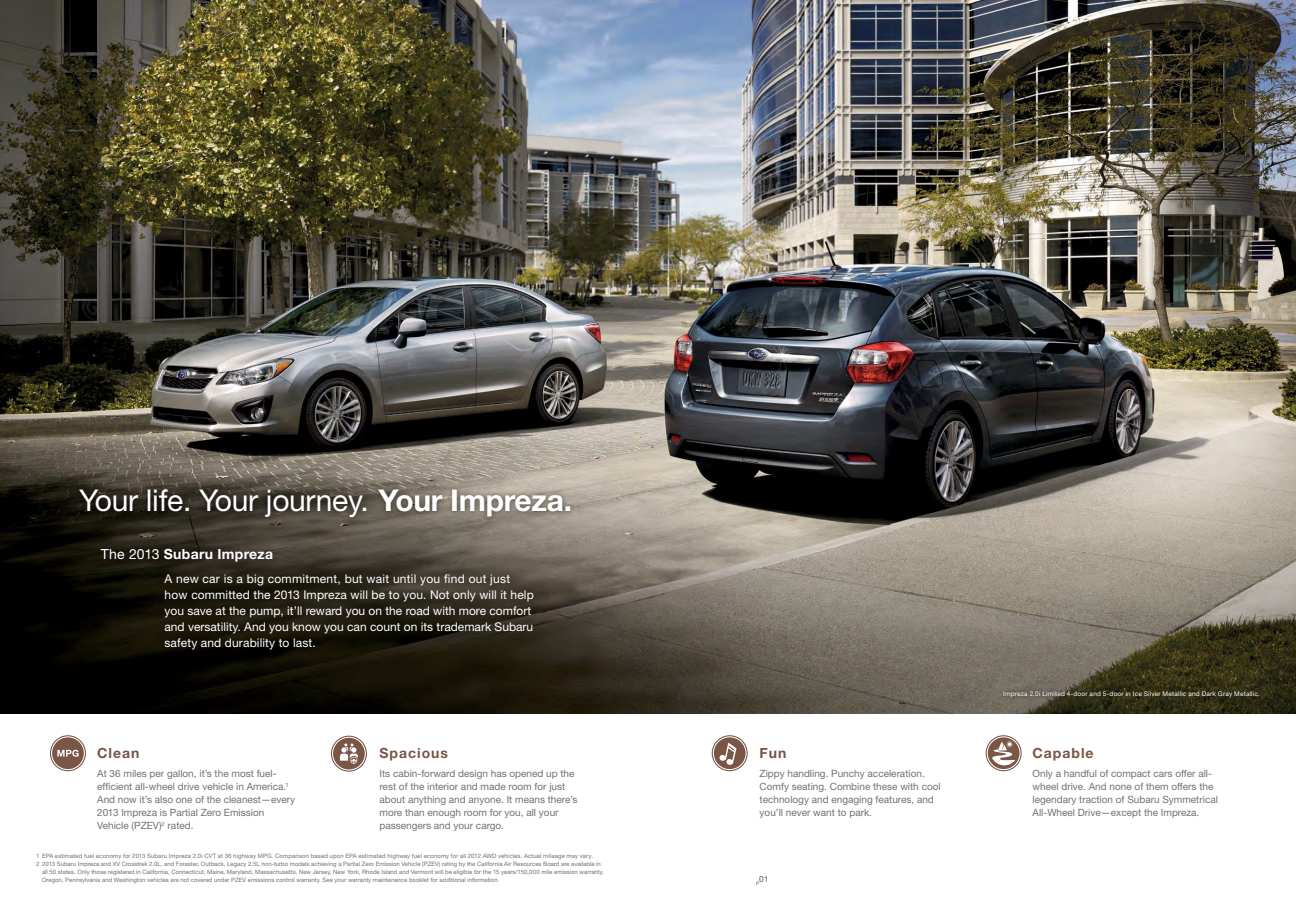
<style>
.page{position:relative;width:1296px;height:900px;background:#fff}
.page>*{position:absolute;margin:0;border:0;box-sizing:border-box;transform-origin:0 0}
.Headlines_bold{font:30px "Helvetica Neue LT Pro";letter-spacing:-.01em;color:#fff}
.FC_Bar{font:700 14px "Helvetica Neue LT Pro";letter-spacing:.02em;color:#fff}
.Feature{font:700 14px "Helvetica Neue LT Pro";letter-spacing:.07em;color:#795646}
.Feature-2{font:700 14px "Helvetica Neue LT Pro";letter-spacing:.07em;color:#795545}
.Model_Intro_body{font:12px/16px "Helvetica Neue LT Pro";letter-spacing:.01em;color:#fff}
.Feature-3{font:10px/13px "Helvetica Neue LT Pro";color:#717073}
.t1{font:8.5px "Helvetica Neue LT Pro";color:#4d4d4f}
.t2{font:6.5px "Helvetica Neue LT Pro";letter-spacing:.03em;color:#fff}
.Footnote_safety{font:6px/8px "Helvetica Neue LT Pro";color:#717073}
.Footnote_safety-2{font:6px "Helvetica Neue LT Pro";letter-spacing:.02em;color:#717073}
.s1{font-weight:700}
.s2{font-weight:400}
</style>
<div class="page">
<img style="left:0;top:0;width:1296px;height:714px">
<svg style="left:50px;top:735px;width:36px;height:36px"></svg>
<svg style="left:986px;top:735px;width:36px;height:36px"></svg>
<svg style="left:712px;top:735px;width:36px;height:36px"></svg>
<svg style="left:331px;top:736px;width:36px;height:36px"></svg>
<div style="left:156px;top:566px;width:387px;height:92px;background:#000;opacity:.55"></div>
<div style="left:93px;top:540px;width:189px;height:31px;background:#000;opacity:.55"></div>
<div style="left:70px;top:480px;width:306px;height:47px;background:#000;opacity:.55"></div>
<div style="left:373px;top:485px;width:203px;height:37px;background:#000;opacity:.5"></div>
<div style="left:999px;top:686px;width:265px;height:16px;background:#000;opacity:.25"></div>
<p class="Headlines_bold" style="left:79px;top:482px;width:494px">Your life. Your journey. <span class="s1">Your Impreza.</span></p>
<p class="FC_Bar" style="left:101px;top:546px;width:174px"><span class="s2">The 2013</span> Subaru Impreza</p>
<p class="Model_Intro_body" style="left:165px;top:571px;width:371px">A new car is a big commitment, but wait until you find out just how committed the 2013 Impreza will be to you. Not only will it help you save at the pump, it’ll reward you on the road with more comfort and versatility. And you know you can count on its trademark Subaru safety and durability to last.</p>
<p class="Feature" style="left:97px;top:744px;width:44px">Clean</p>
<p class="Feature-3" style="left:97px;top:767px;width:199px">At 36 miles per gallon, it’s the most fuel&shy;efficient all-wheel drive vehicle in America.<sup>1<br></sup>And now it’s also one of the cleanest—every 2013 Impreza is Partial Zero Emission Vehicle (PZEV)<sup>2</sup> rated.</p>
<p class="Feature" style="left:379px;top:744px;width:70px">Spacious</p>
<p class="Feature-3" style="left:379px;top:767px;width:199px">Its cabin-forward design has opened up the rest of the interior and made room for just about anything and anyone. It means there’s more than enough room for you, all your passengers and your cargo.</p>
<p class="Footnote_safety-2" style="left:36px;top:852px;width:559px">1 EPA estimated fuel economy for 2013 Subaru Impreza 2.0i CVT at 36 highway MPG. Comparison based upon EPA estimated highway fuel economy for all 2012 AWD vehicles. Actual mileage may vary.</p>
<p class="Footnote_safety" style="left:42px;top:860px;width:564px;text-indent:-6px">2 2013 Subaru Impreza and XV Crosstrek 2.0L, and Forester, Outback, Legacy 2.5L non-turbo models achieving a Partial Zero Emission Vehicle (PZEV) rating by the California Air Resources Board are available in all 50 states. Only those registered in California, Connecticut, Maine, Maryland, Massachusetts, New Jersey, New York, Rhode Island and Vermont will be eligible for the 15 years/150,000 mile emission warranty.<br>Oregon, Pennsylvania and Washington vehicles are not covered under PZEV emissions control warranty. See your warranty maintenance booklet for additional information.</p>
<p class="Feature" style="left:760px;top:744px;width:28px">Fun</p>
<p class="Feature-3" style="left:760px;top:767px;width:183px">Zippy handling. Punchy acceleration.<br>Comfy seating. Combine these with cool technology and engaging features, and you’ll never want to park.</p>
<p class="t1" style="left:756px;top:874px;width:14px"><sub>P</sub>01</p>
<p class="t2" style="left:1003px;top:689px;width:258px">Impreza 2.0i Limited 4-door and 5-door in Ice Silver Metallic and Dark Gray Metallic.</p>
<p class="Feature-2" style="left:1033px;top:744px;width:63px">Capable</p>
<p class="Feature-3" style="left:1033px;top:767px;width:187px">Only a handful of compact cars offer all&shy;wheel drive. And none of them offers the legendary traction of Subaru Symmetrical All-Wheel Drive—except the Impreza.</p>
</div>
